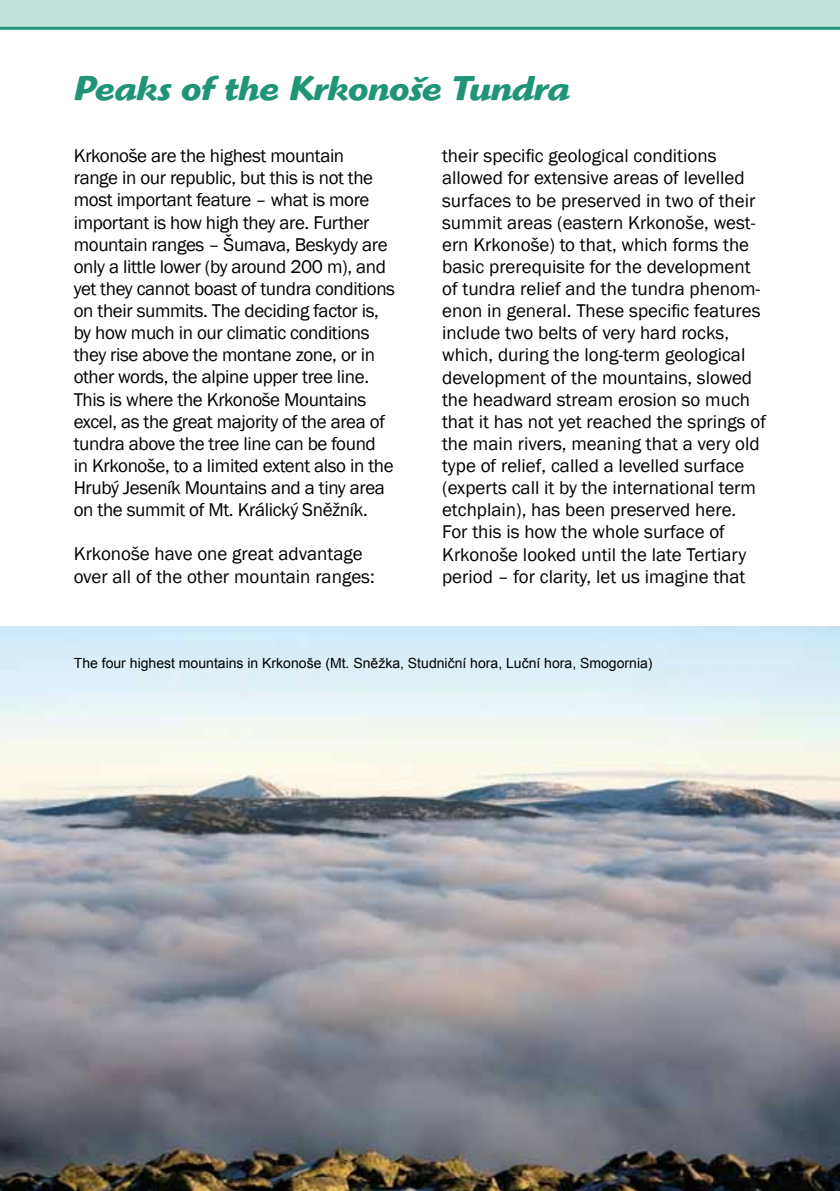
<style>
.page{position:relative;width:840px;height:1191px;background:#fff}
.page>*{position:absolute;margin:0;border:0;box-sizing:border-box;transform-origin:0 0}
.t1{font:italic 700 36px "Highlander LTCE";letter-spacing:-.01em;color:#1f9476}
.t2{font:19px/22.2px "Franklin Gothic";color:#000}
.t3{font:19px/22.2px "Franklin Gothic";letter-spacing:-.02em;color:#000}
.t4{font:14px "Arial";color:#000}
</style>
<div class="page">
<img style="left:0;top:626px;width:839px;height:565px">
<div style="left:0;top:0;width:839px;height:28px;background:#c4e3dc"></div>
<hr style="left:0;top:27px;width:839px;height:3px;background:#1f9476">
<h1 class="t1" style="left:74px;top:67px;width:497px">Peaks of the Krkonoše Tundra</h1>
<p class="t3" style="left:74px;top:145px;width:322px">Krkonoše are the highest mountain<br>range in our republic, but this is not the most important feature – what is more important is how high they are. Further mountain ranges – Šumava, Beskydy are only a little lower (by around 200 m), and yet they cannot boast of tundra conditions on their summits. The deciding factor is, by how much in our climatic conditions they rise above the montane zone, or in other words, the alpine upper tree line.<br>This is where the Krkonoše Mountains excel, as the great majority of the area of tundra above the tree line can be found<br>in Krkonoše, to a limited extent also in the Hrubý Jeseník Mountains and a tiny area on the summit of Mt. Králický Sněžník.</p>
<p class="t2" style="left:74px;top:543px;width:302px">Krkonoše have one great advantage over all of the other mountain ranges:</p>
<p class="t2" style="left:442px;top:145px;width:325px">their specific geological conditions allowed for extensive areas of levelled surfaces to be preserved in two of their summit areas (eastern Krkonoše, west&shy;ern Krkonoše) to that, which forms the basic prerequisite for the development of tundra relief and the tundra phenom&shy;enon in general. These specific features include two belts of very hard rocks, which, during the long-term geological development of the mountains, slowed the headward stream erosion so much that it has not yet reached the springs of the main rivers, meaning that a very old type of relief, called a levelled surface (experts call it by the international term etchplain), has been preserved here.<br>For this is how the whole surface of Krkonoše looked until the late Tertiary period – for clarity, let us imagine that</p>
<p class="t4" style="left:74px;top:654px;width:580px">The four highest mountains in Krkonoše (Mt. Sněžka, Studniční hora, Luční hora, Smogornia)</p>
</div>
